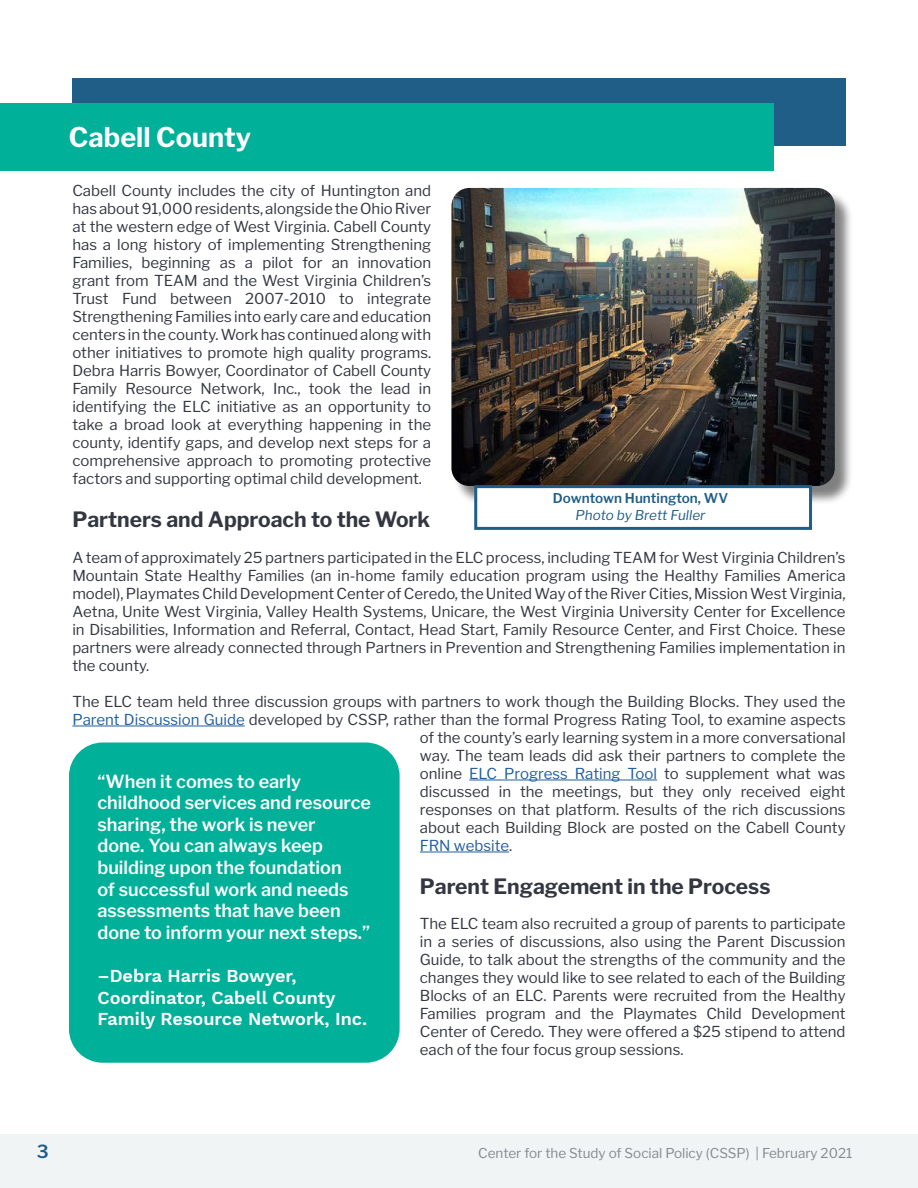
<style>
.page{position:relative;width:918px;height:1188px;background:#fff}
.page>*{position:absolute;margin:0;border:0;box-sizing:border-box;transform-origin:0 0}
.t1{font:700 27px "Libre Franklin";letter-spacing:.005em;color:#fff}
.t2{font:700 21px "Libre Franklin";color:#343741}
.t3{font:600 18px/21.6px "Libre Franklin";color:#fff}
.t4{font:600 18px/21.6px "Work Sans";color:#fff}
.t5{font:600 18px "Libre Franklin";color:#215e87}
.t6{font:15px/18px "Libre Franklin";color:#343741;text-align:justify}
.t7{font:15px "Libre Franklin";color:#215e9e}
.t8{font:13.5px "Libre Franklin";color:#878a8f}
.t9{font:600 13.5px "Libre Franklin";color:#215e87}
.t10{font:italic 13.5px "Libre Franklin";color:#215e87}
.s1{color:#215e9e}
.s2{color:#343741}
</style>
<div class="page">
<div style="left:0;top:1134px;width:918px;height:54px;background:#f0f4f5"></div>
<div style="left:72px;top:78px;width:774px;height:67px;background:#215e87"></div>
<div style="left:0;top:104px;width:773px;height:67px;background:#00b098"></div>
<hr style="left:72px;top:726px;width:173px;height:1px;background:#215e9e">
<hr style="left:469px;top:780px;width:188px;height:1px;background:#215e9e">
<hr style="left:420px;top:852px;width:89px;height:1px;background:#215e9e">
<div style="left:69px;top:742px;width:331px;height:321px;background:#00b098;border-radius:34px"></div>
<div style="left:453px;top:190px;width:401px;height:315px;background:#000;opacity:.5"></div>
<img style="left:451px;top:188px;width:384px;height:298px">
<div style="left:474px;top:485px;width:338px;height:45px;background:#fff;border:3px solid #215e87"></div>
<h1 class="t1" style="left:69px;top:120px;width:184px">Cabell County</h1>
<p class="t6" style="left:72px;top:181px;width:360px">Cabell County includes the city of Huntington and has about 91,000 residents, alongside the Ohio River at the western edge of West Virginia. Cabell County has a long history of implementing Strengthening Families, beginning as a pilot for an innovation grant from TEAM and the West Virginia Children’s Trust Fund between 2007-2010 to integrate Strengthening Families into early care and education centers in the county. Work has continued along with other initiatives to promote high quality programs.<br>Debra Harris Bowyer, Coordinator of Cabell County Family Resource Network, Inc., took the lead in identifying the ELC initiative as an opportunity to take a broad look at everything happening in the county, identify gaps, and develop next steps for a comprehensive approach to promoting protective factors and supporting optimal child development.</p>
<h2 class="t2" style="left:72px;top:507px;width:359px">Partners and Approach to the Work</h2>
<p class="t6" style="left:72px;top:548px;width:775px">A team of approximately 25 partners participated in the ELC process, including TEAM for West Virginia Children’s Mountain State Healthy Families (an in-home family education program using the Healthy Families America model), Playmates Child Development Center of Ceredo, the United Way of the River Cities, Mission West Virginia, Aetna, Unite West Virginia, Valley Health Systems, Unicare, the West Virginia University Center for Excellence in Disabilities, Information and Referral, Contact, Head Start, Family Resource Center, and First Choice. These partners were already connected through Partners in Prevention and Strengthening Families implementation in the county.</p>
<p class="t6" style="left:72px;top:692px;width:775px">The ELC team held three discussion groups with partners to work though the Building Blocks. They used the</p>
<p class="t6" style="left:72px;top:710px;width:775px"><span class="s1">Parent Discussion Guide</span> developed by CSSP, rather than the formal Progress Rating Tool, to examine aspects</p>
<p class="t6" style="left:420px;top:728px;width:427px">of the county’s early learning system in a more conversational</p>
<p class="t6" style="left:420px;top:746px;width:427px">way. The team leads did ask their partners to complete the</p>
<p class="t6" style="left:420px;top:764px;width:427px">online <span class="s1">ELC Progress Rating Tool</span> to supplement what was</p>
<p class="t6" style="left:420px;top:782px;width:427px">discussed in the meetings, but they only received eight</p>
<p class="t6" style="left:420px;top:800px;width:427px">responses on that platform. Results of the rich discussions</p>
<p class="t6" style="left:420px;top:818px;width:427px">about each Building Block are posted on the Cabell County</p>
<p class="t7" style="left:420px;top:836px;width:94px">FRN website<span class="s2">.</span></p>
<h2 class="t2" style="left:420px;top:874px;width:352px">Parent Engagement in the Process</h2>
<p class="t6" style="left:420px;top:914px;width:427px">The ELC team also recruited a group of parents to participate in a series of discussions, also using the Parent Discussion Guide, to talk about the strengths of the community and the changes they would like to see related to each of the Building Blocks of an ELC. Parents were recruited from the Healthy Families program and the Playmates Child Development Center of Ceredo. They were offered a $25 stipend to attend each of the four focus group sessions.</p>
<p class="t9" style="left:553px;top:490px;width:177px">Downtown Huntington, WV</p>
<p class="t10" style="left:575px;top:507px;width:131px">Photo by Brett Fuller</p>
<p class="t3" style="left:97px;top:770px;width:275px">“When it comes to early childhood services and resource sharing, the work is never<br>done. You can always keep building upon the foundation<br>of successful work and needs assessments that have been done to inform your next steps.”</p>
<p class="t4" style="left:97px;top:966px;width:271px">–Debra Harris Bowyer,<br>Coordinator, Cabell County<br>Family Resource Network, Inc.</p>
<p class="t5" style="left:37px;top:1141px;width:13px">3</p>
<p class="t8" style="left:478px;top:1145px;width:376px">Center for the Study of Social Policy (CSSP) | February 2021</p>
</div>
